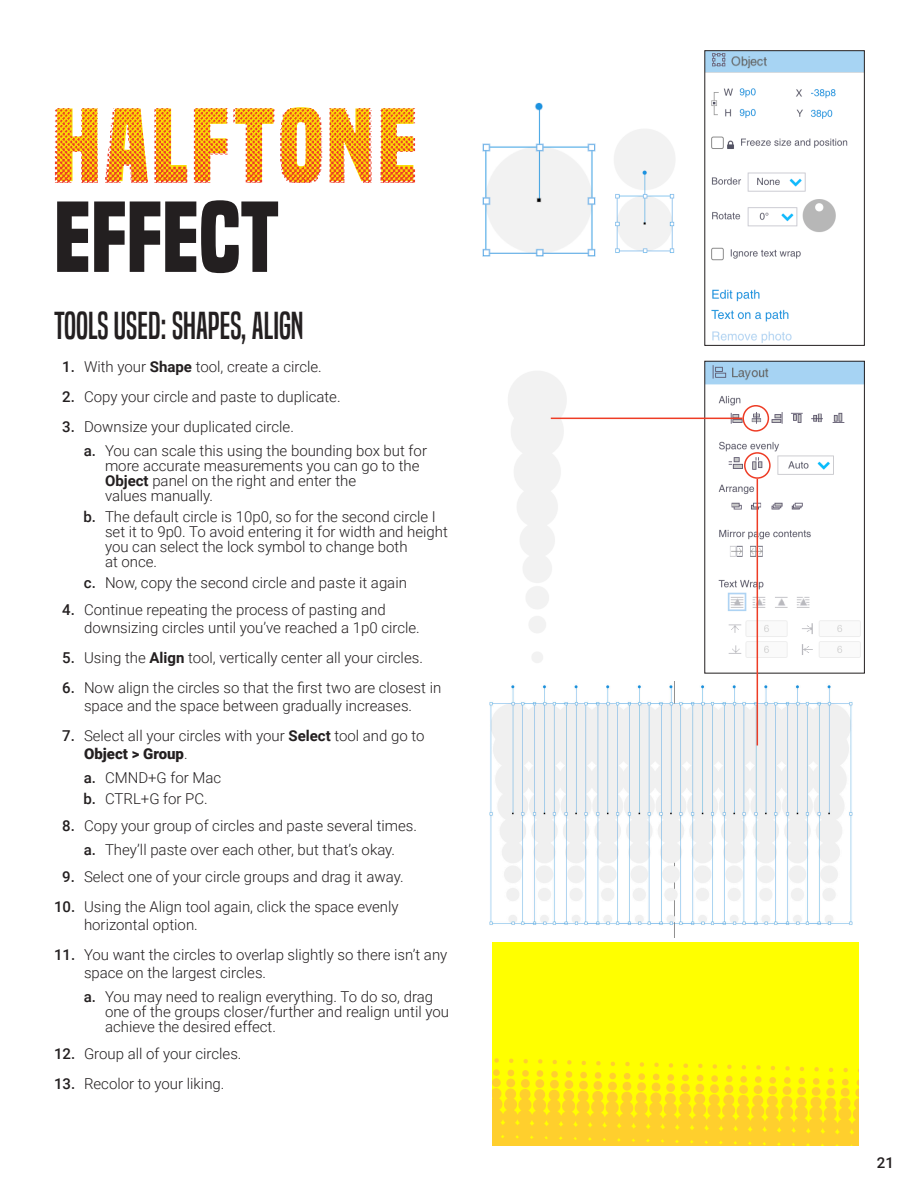
<style>
.page{position:relative;width:918px;height:1188px;background:#fff}
.page>*{position:absolute;margin:0;border:0;box-sizing:border-box;transform-origin:0 0}
.Section_Title{font:700 96px "Built Rg";letter-spacing:.05em;color:#fadb06}
.Section_Title-2{font:700 93px "Built Rg";color:#231f20}
.t1{font:36px "Built Rg";color:#231f20}
.t2{font:300 15px/15px "Roboto";color:#231f20}
.t3{font:500 15px "Roboto";color:#231f20}
.s1{font-weight:500}
.s2{font-weight:700}
.s3{font-weight:900}
</style>
<div class="page">
<img style="left:54px;top:108px;width:362px;height:74px">
<img style="left:482px;top:102px;width:114px;height:155px">
<img style="left:614px;top:129px;width:61px;height:124px">
<svg style="left:704px;top:50px;width:161px;height:296px"></svg>
<svg style="left:704px;top:361px;width:161px;height:313px"></svg>
<div style="left:743px;top:405px;width:26px;height:27px;border:2px solid #ee3c25;border-radius:50%"></div>
<div style="left:744px;top:452px;width:27px;height:27px;border:2px solid #ee3c25;border-radius:50%"></div>
<hr style="left:551px;top:418px;width:191px;height:1px;background:#ee3c25">
<img style="left:489px;top:681px;width:364px;height:257px">
<hr style="left:757px;top:479px;width:1px;height:267px;background:#ee3c25">
<img style="left:493px;top:942px;width:365px;height:204px">
<p class="Section_Title" style="left:54px;top:89px;width:364px">HALFTONE</p>
<p class="Section_Title-2" style="left:54px;top:182px;width:227px">EFFECT</p>
<p class="t1" style="left:54px;top:304px;width:251px">TOOLS USED: SHAPES, ALIGN</p>
<p class="t2" style="left:62px;top:358px;width:261px"><span class="s1">1.</span> With your <span class="s2">Shape</span> tool, create a circle.</p>
<p class="t2" style="left:62px;top:388px;width:280px"><span class="s1">2.</span> Copy your circle and paste to duplicate.</p>
<p class="t2" style="left:62px;top:418px;width:233px"><span class="s1">3.</span> Downsize your duplicated circle.</p>
<p class="t2" style="left:105px;top:442px;width:324px;text-indent:-21px"><span class="s1">a.</span> You can scale this using the bounding box but for more accurate measurements you can go to the <span class="s2">Object</span> panel on the right and enter the<br>values manually.</p>
<p class="t2" style="left:105px;top:508px;width:345px;text-indent:-22px"><span class="s1">b.</span> The default circle is 10p0, so for the second circle I set it to 9p0. To avoid entering it for width and height you can select the lock symbol to change both<br>at once.</p>
<p class="t2" style="left:84px;top:574px;width:325px"><span class="s1">c.</span> Now, copy the second circle and paste it again</p>
<p class="t2" style="left:84px;top:600px;width:337px;line-height:18px;text-indent:-22px"><span class="s1">4.</span> Continue repeating the process of pasting and downsizing circles until you’ve reached a 1p0 circle.</p>
<p class="t2" style="left:62px;top:649px;width:362px"><span class="s1">5.</span> Using the <span class="s2">Align</span> tool, vertically center all your circles.</p>
<p class="t2" style="left:62px;top:678px;width:381px;line-height:18px;text-align:center"><span class="s1">6.</span> Now align the circles so that the first two are closest in space and the space between gradually increases.</p>
<p class="t2" style="left:84px;top:726px;width:342px;line-height:18px;text-indent:-22px"><span class="s1">7.</span> Select all your circles with your <span class="s2">Select</span> tool and go to<br><span class="s3">Object &gt; Group</span>.</p>
<p class="t2" style="left:84px;top:769px;width:139px"><span class="s1">a.</span> CMND+G for Mac</p>
<p class="t2" style="left:83px;top:790px;width:126px"><span class="s1">b.</span> CTRL+G for PC.</p>
<p class="t2" style="left:62px;top:817px;width:356px"><span class="s1">8.</span> Copy your group of circles and paste several times.</p>
<p class="t2" style="left:84px;top:841px;width:313px"><span class="s1">a.</span> They’ll paste over each other, but that’s okay.</p>
<p class="t2" style="left:62px;top:868px;width:343px"><span class="s1">9.</span> Select one of your circle groups and drag it away.</p>
<p class="t2" style="left:84px;top:897px;width:316px;line-height:18px;text-indent:-30px"><span class="s1">10.</span> Using the Align tool again, click the space evenly horizontal option.</p>
<p class="t2" style="left:84px;top:945px;width:365px;line-height:18px;text-indent:-30px"><span class="s1">11.</span> You want the circles to overlap slightly so there isn’t any space on the largest circles.</p>
<p class="t2" style="left:105px;top:988px;width:346px;text-indent:-21px"><span class="s1">a.</span> You may need to realign everything. To do so, drag one of the groups closer/further and realign until you achieve the desired effect.</p>
<p class="t2" style="left:54px;top:1045px;width:189px"><span class="s1">12.</span> Group all of your circles.</p>
<p class="t2" style="left:54px;top:1075px;width:172px"><span class="s1">13.</span> Recolor to your liking.</p>
<p class="t3" style="left:877px;top:1152px;width:19px">21</p>
</div>
